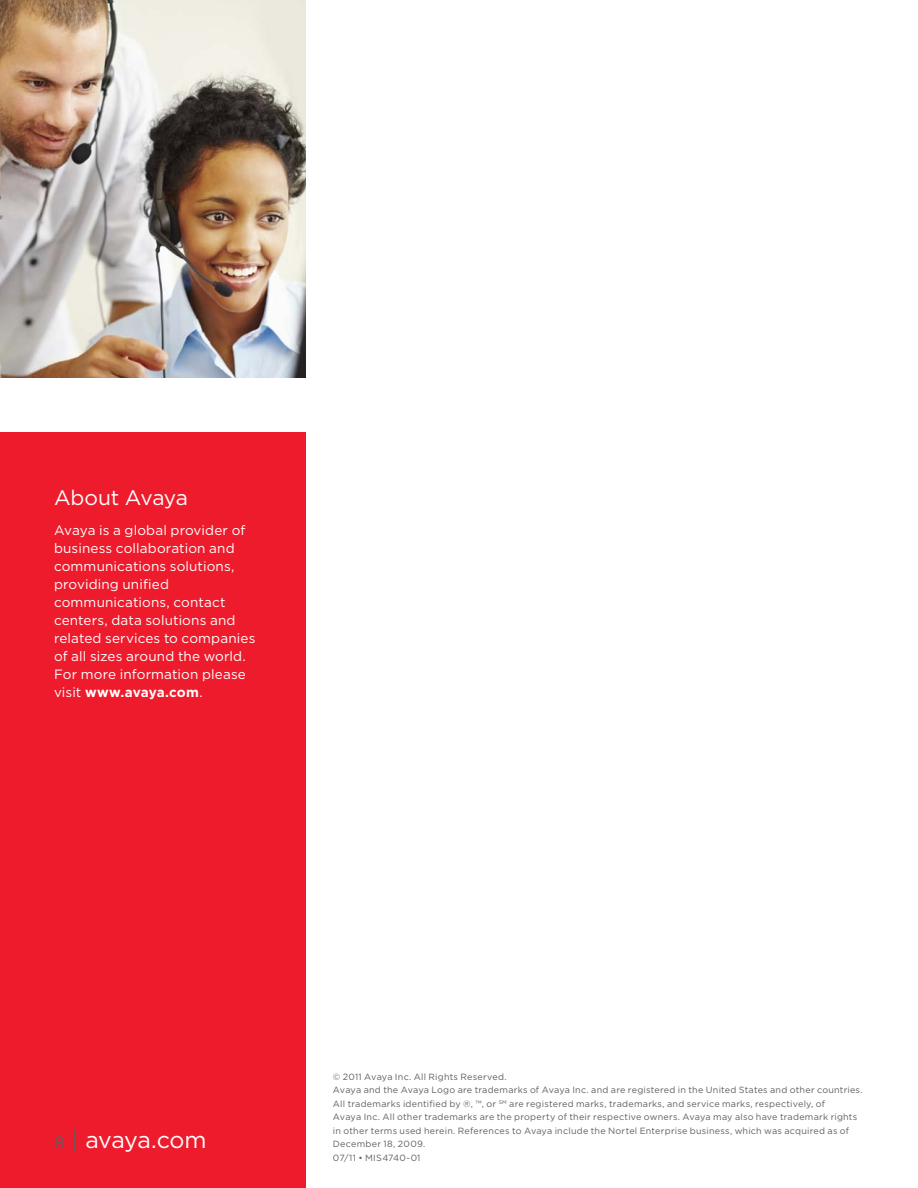
<style>
.page{position:relative;width:918px;height:1188px;background:#fff}
.page>*{position:absolute;margin:0;border:0;box-sizing:border-box;transform-origin:0 0}
.t1{font:23.25px "Gotham";letter-spacing:-.015em;color:#fff}
.Body_Header_White{font:21px "Gotham";letter-spacing:-.01em;color:#fff}
.Body_copy_2{font:13.5px/18px "Gotham";letter-spacing:.01em;color:#fff}
.Legal{font:9px/13.5px "Gotham";letter-spacing:.025em;color:#5f5f62}
.s1{font-weight:700}
.s2{font-size:16.5px;color:#5f5f62}
.s3{color:#5f5f62}
</style>
<div class="page">
<div style="left:0;top:432px;width:306px;height:756px;background:#ee1b2c"></div>
<img style="left:0;top:0;width:306px;height:378px">
<p class="Body_Header_White" style="left:54px;top:486px;width:136px">About Avaya</p>
<p class="Body_copy_2" style="left:54px;top:521px;width:203px">Avaya is a global provider of business collaboration and communications solutions, providing unified communications, contact centers, data solutions and related services to companies of all sizes around the world.<br>For more information please visit <span class="s1">www.avaya.com</span>.</p>
<h1 class="t1" style="left:54px;top:1126px;width:154px"><span class="s2">8</span> <span class="s3">|</span> avaya.com</h1>
<p class="Legal" style="left:333px;top:1070px;width:175px">© 2011 Avaya Inc. All Rights Reserved.</p>
<p class="Legal" style="left:333px;top:1083px;width:531px">Avaya and the Avaya Logo are trademarks of Avaya Inc. and are registered in the United States and other countries.<br>All trademarks identified by ®, ™, or <sup>SM</sup> are registered marks, trademarks, and service marks, respectively, of<br>Avaya Inc. All other trademarks are the property of their respective owners. Avaya may also have trademark rights in other terms used herein. References to Avaya include the Nortel Enterprise business, which was acquired as of December 18, 2009.</p>
<p class="Legal" style="left:333px;top:1151px;width:89px">07/11 • MIS4740-01</p>
</div>
